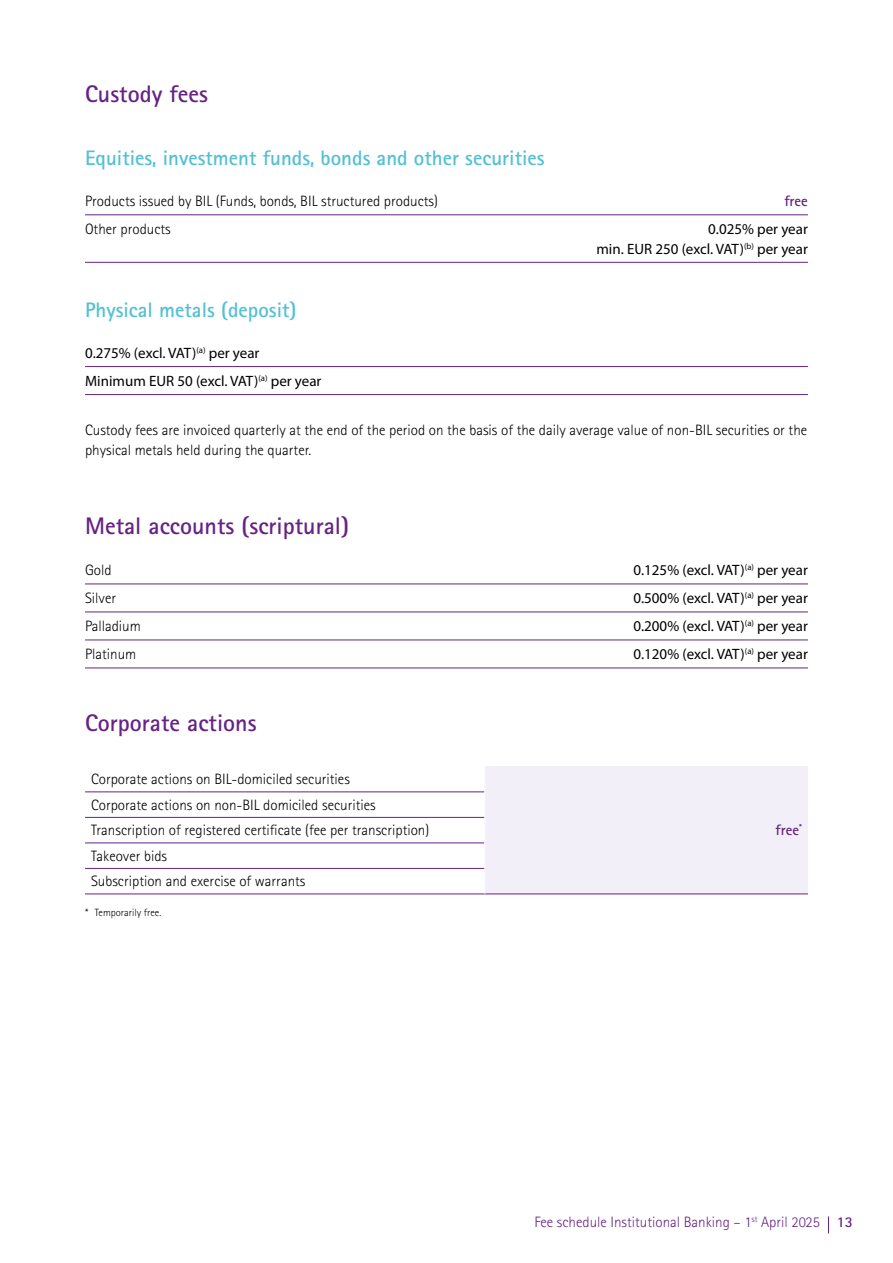
<style>
.page{position:relative;width:893px;height:1263px;background:#fff}
.page>*{position:absolute;margin:0;border:0;box-sizing:border-box;transform-origin:0 0}
.t1{font:700 24px "Rotis Sans Serif Std";color:#662383}
.t2{font:700 21px "Rotis Sans Serif Std";color:#54c0d3}
.t3{font:300 15px/25.5px "Rotis Sans Serif Std";color:#000}
.t4{font:15px/19.5px "Myriad Pro";color:#000;text-align:right}
.t5{font:300 15px "Rotis Sans Serif Std";color:#662383}
.t6{font:700 15px "Rotis Sans Serif Std";color:#662383}
.t7{font:300 10.5px "Rotis Sans Serif Std";color:#000}
.s1{font-weight:700}
</style>
<div class="page">
<svg style="left:828px;top:1216px;width:1px;height:17px"></svg>
<hr style="left:85px;top:215px;width:723px;height:1px;background:#662383">
<hr style="left:85px;top:262px;width:723px;height:1px;background:#662383">
<hr style="left:85px;top:366px;width:723px;height:1px;background:#662383">
<hr style="left:85px;top:394px;width:723px;height:1px;background:#662383">
<hr style="left:85px;top:584px;width:723px;height:1px;background:#662383">
<hr style="left:85px;top:612px;width:723px;height:1px;background:#662383">
<hr style="left:85px;top:640px;width:723px;height:1px;background:#662383">
<hr style="left:85px;top:668px;width:723px;height:1px;background:#662383">
<div style="left:485px;top:766px;width:323px;height:128px;background:#f3eff8"></div>
<hr style="left:85px;top:792px;width:400px;height:1px;background:#662383">
<hr style="left:85px;top:817px;width:400px;height:1px;background:#662383">
<hr style="left:85px;top:843px;width:400px;height:1px;background:#662383">
<hr style="left:85px;top:868px;width:400px;height:1px;background:#662383">
<hr style="left:85px;top:894px;width:400px;height:1px;background:#662383">
<hr style="left:485px;top:894px;width:323px;height:1px;background:#662383">
<h1 class="t1" style="left:85px;top:79px;width:125px">Custody fees</h1>
<h2 class="t2" style="left:85px;top:145px;width:461px">Equities, investment funds, bonds and other securities</h2>
<p class="t3" style="left:85px;top:188px;width:354px">Products issued by BIL (Funds, bonds, BIL structured products)</p>
<p class="t6" style="left:784px;top:192px;width:25px">free</p>
<p class="t3" style="left:85px;top:216px;width:87px">Other products</p>
<p class="t4" style="left:596px;top:219px;width:213px">0.025% per year<br>min. EUR 250 (excl. VAT)<sup>(b)</sup> per year</p>
<h2 class="t2" style="left:85px;top:297px;width:213px">Physical metals (deposit)</h2>
<p class="t4" style="left:85px;top:339px;width:238px;line-height:28px;text-align:left">0.275% (excl. VAT)<sup>(a)</sup> per year<br>Minimum EUR 50 (excl. VAT)<sup>(a)</sup> per year</p>
<p class="t3" style="left:85px;top:420px;width:724px;line-height:19.5px">Custody fees are invoiced quarterly at the end of the period on the basis of the daily average value of non-BIL securities or the physical metals held during the quarter.</p>
<h1 class="t1" style="left:85px;top:511px;width:265px">Metal accounts (scriptural)</h1>
<p class="t3" style="left:85px;top:557px;width:28px">Gold</p>
<p class="t4" style="left:633px;top:560px;width:176px">0.125% (excl. VAT)<sup>(a)</sup> per year</p>
<p class="t3" style="left:85px;top:585px;width:33px">Silver</p>
<p class="t4" style="left:633px;top:588px;width:176px">0.500% (excl. VAT)<sup>(a)</sup> per year</p>
<p class="t3" style="left:85px;top:613px;width:57px">Palladium</p>
<p class="t4" style="left:633px;top:616px;width:176px">0.200% (excl. VAT)<sup>(a)</sup> per year</p>
<p class="t3" style="left:85px;top:641px;width:53px">Platinum</p>
<p class="t4" style="left:633px;top:644px;width:176px">0.120% (excl. VAT)<sup>(a)</sup> per year</p>
<h1 class="t1" style="left:85px;top:707px;width:173px">Corporate actions</h1>
<p class="t3" style="left:91px;top:766px;width:260px">Corporate actions on BIL-domiciled securities</p>
<p class="t3" style="left:91px;top:792px;width:340px">Corporate actions on non-BIL domiciled securities Transcription of registered certificate (fee per transcription)<br>Takeover bids<br>Subscription and exercise of warrants</p>
<p class="t7" style="left:85px;top:906px;width:78px">* Temporarily free.</p>
<p class="t6" style="left:776px;top:821px;width:28px">free<sup>*</sup></p>
<p class="t5" style="left:534px;top:1213px;width:320px">Fee schedule Institutional Banking – 1<sup>st</sup> April 2025 <span class="s1">13</span></p>
</div>
